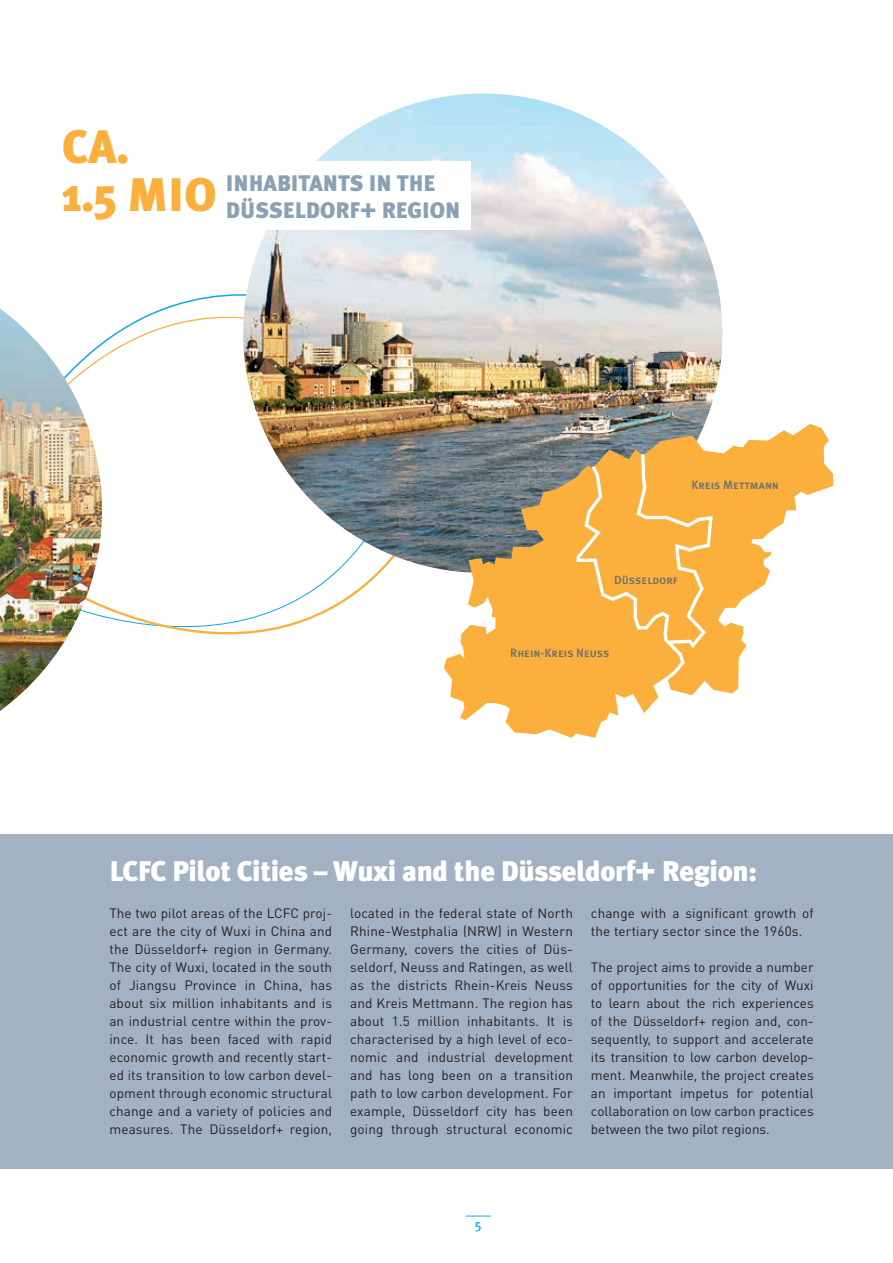
<style>
.page{position:relative;width:893px;height:1263px;background:#fff}
.page>*{position:absolute;margin:0;border:0;box-sizing:border-box;transform-origin:0 0}
.t1{font:900 46.95px/48px "Meta Plus";color:#fbb03e}
.t2{font:900 28.5px "Meta Plus";letter-spacing:-.01em;color:#fff}
.t3{font:900 22.5px/27px "Meta Plus";color:#8aa0b4}
.t4{font:13.5px/18px "DIN Pro";letter-spacing:.01em;color:#231f20;text-align:justify}
.t5{font:500 13.5px "Meta Plus";color:#00aeef}
.t6{font:12px "Meta Plus Medium Caps";color:#6c6d70}
</style>
<div class="page">
<svg style="left:466px;top:1216px;width:25px;height:1px"></svg>
<div style="left:0;top:834px;width:893px;height:335px;background:#a2b2c3"></div>
<svg style="left:102px;top:513px;width:340px;height:122px"></svg>
<svg style="left:102px;top:236px;width:181px;height:230px"></svg>
<img style="left:0;top:308px;width:102px;height:403px">
<img style="left:243px;top:94px;width:479px;height:479px;border-radius:240px">
<div style="left:223px;top:161px;width:248px;height:69px;background:#fff"></div>
<svg style="left:444px;top:424px;width:389px;height:314px"></svg>
<svg style="left:575px;top:451px;width:139px;height:243px;background:#f8b54e"></svg>
<h1 class="t1" style="left:62px;top:123px;width:149px">CA.<br>1.5 MIO</h1>
<h3 class="t3" style="left:226px;top:170px;width:236px">INHABITANTS IN THE<br>DÜSSELDORF+ REGION</h3>
<p class="t6" style="left:691px;top:477px;width:89px">Kreis Mettmann</p>
<p class="t6" style="left:614px;top:573px;width:65px">Düsseldorf</p>
<p class="t6" style="left:510px;top:646px;width:101px">Rhein-Kreis Neuss</p>
<h2 class="t2" style="left:109px;top:854px;width:649px">LCFC PILOT CITIES – WUXI AND THE DÜSSELDORF+ REGION:</h2>
<p class="t4" style="left:109px;top:904px;width:224px">The two pilot areas of the LCFC proj&shy;ect are the city of Wuxi in China and the Düsseldorf+ region in Germany.<br>The city of Wuxi, located in the south of Jiangsu Province in China, has about six million inhabitants and is an industrial centre within the prov&shy;ince. It has been faced with rapid economic growth and recently start&shy;ed its transition to low carbon devel&shy;opment through economic structural change and a variety of policies and measures. The Düsseldorf+ region,</p>
<p class="t4" style="left:350px;top:904px;width:224px">located in the federal state of North Rhine-Westphalia (NRW) in Western Germany, covers the cities of Düs&shy;seldorf, Neuss and Ratingen, as well as the districts Rhein-Kreis Neuss and Kreis Mettmann. The region has about 1.5 million inhabitants. It is characterised by a high level of eco&shy;nomic and industrial development and has long been on a transition path to low carbon development. For example, Düsseldorf city has been going through structural economic</p>
<p class="t4" style="left:591px;top:903px;width:224px">change with a significant growth of the tertiary sector since the 1960s.</p>
<p class="t4" style="left:591px;top:957px;width:224px">The project aims to provide a number of opportunities for the city of Wuxi to learn about the rich experiences of the Düsseldorf+ region and, con&shy;sequently, to support and accelerate its transition to low carbon develop&shy;ment. Meanwhile, the project creates an important impetus for potential collaboration on low carbon practices between the two pilot regions.</p>
<p class="t5" style="left:475px;top:1216px;width:8px">5</p>
</div>
